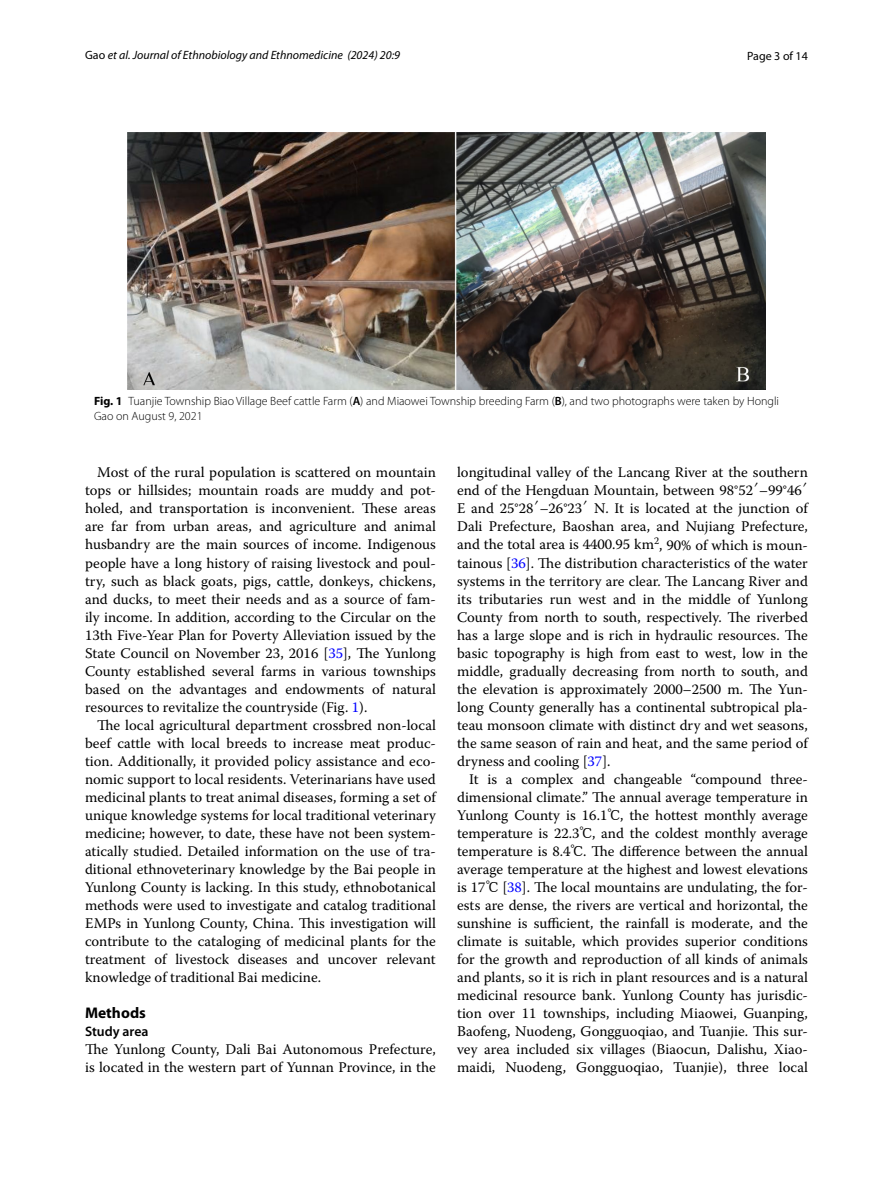
<style>
.page{position:relative;width:893px;height:1187px;background:#fff}
.page>*{position:absolute;margin:0;border:0;box-sizing:border-box;transform-origin:0 0}
.t1{font:700 15.45px "Myriad Pro";color:#000}
.t2{font:14.7px/18px "Warnock Pro";color:#000;text-align:justify}
.t3{font:600 13.8px "Myriad Pro";color:#000}
.t4{font:300 12px/15px "Myriad Pro";color:#000}
.t5{font:italic 12px "Myriad Pro";color:#000}
.t6{font:12px "Myriad Pro";color:#000}
.s1{font-style:normal}
.s2{font-weight:700}
.s3{font-weight:600}
.s4{color:#00f}
.s5{font-family:"Code 2000"}
</style>
<div class="page">
<img style="left:128px;top:133px;width:637px;height:257px">
<p class="t5" style="left:85px;top:48px;width:317px"><span class="s1">Gao</span> et al. Journal of Ethnobiology and Ethnomedicine (2024) 20:9</p>
<p class="t6" style="left:747px;top:48px;width:62px">Page 3 of 14</p>
<p class="t4" style="left:94px;top:393px;width:686px"><span class="s2">Fig. 1</span> Tuanjie Township Biao Village Beef cattle Farm (<span class="s3">A</span>) and Miaowei Township breeding Farm (<span class="s3">B</span>), and two photographs were taken by Hongli<br>Gao on August 9, 2021</p>
<p class="t2" style="left:85px;top:463px;width:352px;text-indent:12px">Most of the rural population is scattered on mountain tops or hillsides; mountain roads are muddy and pot&shy;holed, and transportation is inconvenient. These areas are far from urban areas, and agriculture and animal husbandry are the main sources of income. Indigenous people have a long history of raising livestock and poul&shy;try, such as black goats, pigs, cattle, donkeys, chickens, and ducks, to meet their needs and as a source of fam&shy;ily income. In addition, according to the Circular on the 13th Five-Year Plan for Poverty Alleviation issued by the State Council on November 23, 2016 [<span class="s4">35</span>], The Yunlong County established several farms in various townships based on the advantages and endowments of natural resources to revitalize the countryside (Fig. <span class="s4">1</span>).</p>
<p class="t2" style="left:85px;top:715px;width:352px;text-indent:12px">The local agricultural department crossbred non-local beef cattle with local breeds to increase meat produc&shy;tion. Additionally, it provided policy assistance and eco&shy;nomic support to local residents. Veterinarians have used medicinal plants to treat animal diseases, forming a set of unique knowledge systems for local traditional veterinary medicine; however, to date, these have not been system&shy;atically studied. Detailed information on the use of tra&shy;ditional ethnoveterinary knowledge by the Bai people in Yunlong County is lacking. In this study, ethnobotanical methods were used to investigate and catalog traditional EMPs in Yunlong County, China. This investigation will contribute to the cataloging of medicinal plants for the treatment of livestock diseases and uncover relevant knowledge of traditional Bai medicine.</p>
<p class="t1" style="left:85px;top:1002px;width:62px">Methods</p>
<p class="t3" style="left:85px;top:1022px;width:65px">Study area</p>
<p class="t2" style="left:85px;top:1039px;width:352px">The Yunlong County, Dali Bai Autonomous Prefecture, is located in the western part of Yunnan Province, in the</p>
<p class="t2" style="left:457px;top:463px;width:352px">longitudinal valley of the Lancang River at the southern end of the Hengduan Mountain, between 98°52<span class="s5">′</span>–99°46<span class="s5">′ </span>E and 25°28<span class="s5">′</span>–26°23<span class="s5">′</span> N. It is located at the junction of Dali Prefecture, Baoshan area, and Nujiang Prefecture, and the total area is 4400.95 km<sup>2</sup>, 90% of which is moun&shy;tainous [<span class="s4">36</span>]. The distribution characteristics of the water systems in the territory are clear. The Lancang River and its tributaries run west and in the middle of Yunlong County from north to south, respectively. The riverbed has a large slope and is rich in hydraulic resources. The basic topography is high from east to west, low in the middle, gradually decreasing from north to south, and the elevation is approximately 2000–2500 m. The Yun&shy;long County generally has a continental subtropical pla&shy;teau monsoon climate with distinct dry and wet seasons, the same season of rain and heat, and the same period of dryness and cooling [<span class="s4">37</span>].</p>
<p class="t2" style="left:457px;top:769px;width:352px;text-indent:12px">It is a complex and changeable “compound three&shy;dimensional climate.” The annual average temperature in Yunlong County is 16.1<span class="s5">℃</span>, the hottest monthly average temperature is 22.3<span class="s5">℃</span>, and the coldest monthly average temperature is 8.4<span class="s5">℃</span>. The difference between the annual average temperature at the highest and lowest elevations is 17<span class="s5">℃</span> [<span class="s4">38</span>]. The local mountains are undulating, the for&shy;ests are dense, the rivers are vertical and horizontal, the sunshine is sufficient, the rainfall is moderate, and the climate is suitable, which provides superior conditions for the growth and reproduction of all kinds of animals and plants, so it is rich in plant resources and is a natural medicinal resource bank. Yunlong County has jurisdic&shy;tion over 11 townships, including Miaowei, Guanping, Baofeng, Nuodeng, Gongguoqiao, and Tuanjie. This sur&shy;vey area included six villages (Biaocun, Dalishu, Xiao&shy;maidi, Nuodeng, Gongguoqiao, Tuanjie), three local</p>
</div>
